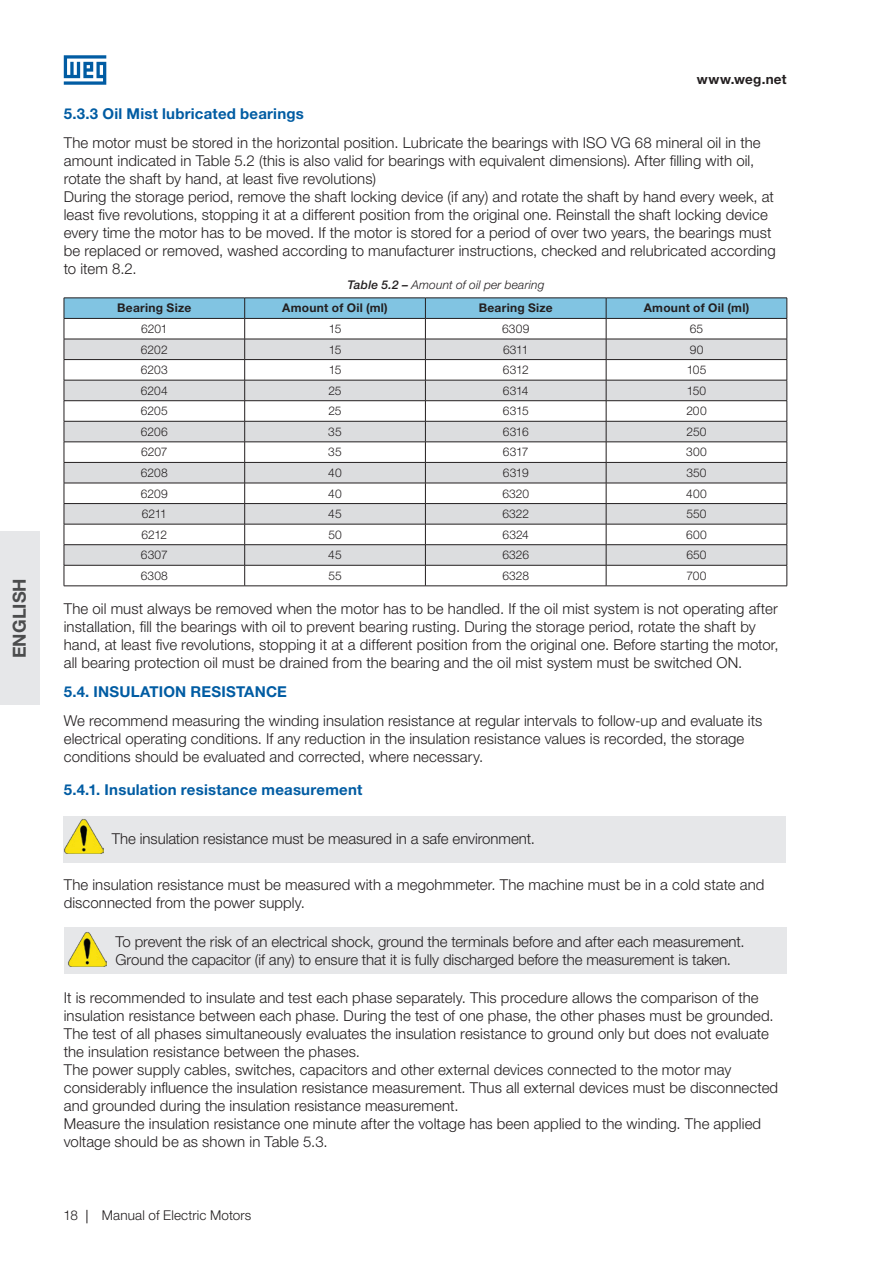
<style>
.page{position:relative;width:893px;height:1263px;background:#fff}
.page>*{position:absolute;margin:0;border:0;box-sizing:border-box;transform-origin:0 0}
.t1{font:700 18px "Helvetica Neue LT Pro";letter-spacing:.005em;color:#4b4c4d}
.t2{font:300 15px/18px "Helvetica Neue LT Pro";letter-spacing:.005em;color:#231f20}
._08___Subheadline_BL{font:700 15px "Helvetica Neue LT Pro";letter-spacing:.015em;color:#015ca3}
.t3{font:300 13.5px "Helvetica Neue LT Pro";letter-spacing:.01em;color:#231f20}
.t4{font:700 13.5px "Helvetica Neue LT Pro";letter-spacing:.02em;color:#231f20}
.t5{font:300 12px "Helvetica Neue LT Pro";letter-spacing:.005em;color:#231f20}
.t6{font:700 12px "Helvetica Neue LT Pro";letter-spacing:.02em;color:#231f20}
.t7{font:italic 300 12px "Helvetica Neue LT Pro";letter-spacing:.015em;color:#231f20}
.s1{font-weight:500}
</style>
<div class="page">
<svg style="left:87px;top:1210px;width:1px;height:13px"></svg>
<div style="left:0;top:531px;width:39px;height:174px;background:#e6e7e9"></div>
<svg style="left:64px;top:55px;width:42px;height:30px"></svg>
<svg style="left:64px;top:298px;width:724px;height:288px"></svg>
<hr style="left:64px;top:586px;width:181px;height:1px;background:#231f20">
<hr style="left:245px;top:586px;width:180px;height:1px;background:#231f20">
<hr style="left:425px;top:586px;width:181px;height:1px;background:#231f20">
<hr style="left:606px;top:586px;width:181px;height:1px;background:#231f20">
<div style="left:63px;top:816px;width:723px;height:46px;background:#e6e7e9"></div>
<img style="left:64px;top:819px;width:39px;height:35px">
<div style="left:64px;top:927px;width:723px;height:47px;background:#e6e7e9"></div>
<img style="left:68px;top:932px;width:39px;height:34px">
<p class="t1" style="left:8px;top:658px;width:82px;rotate:-90deg">ENGLISH</p>
<p class="t4" style="left:697px;top:71px;width:91px">www.weg.net</p>
<p class="_08___Subheadline_BL" style="left:64px;top:104px;width:242px">5.3.3 Oil Mist lubricated bearings</p>
<p class="t2" style="left:64px;top:133px;width:698px">The motor must be stored in the horizontal position. Lubricate the bearings with ISO VG 68 mineral oil in the amount indicated in Table 5.2 (this is also valid for bearings with equivalent dimensions). After filling with oil, rotate the shaft by hand, at least five revolutions)</p>
<p class="t2" style="left:64px;top:187px;width:713px">During the storage period, remove the shaft locking device (if any) and rotate the shaft by hand every week, at least five revolutions, stopping it at a different position from the original one. Reinstall the shaft locking device every time the motor has to be moved. If the motor is stored for a period of over two years, the bearings must be replaced or removed, washed according to manufacturer instructions, checked and relubricated according to item 8.2.</p>
<p class="t7" style="left:347px;top:278px;width:198px"><span class="s1">Table 5.2 –</span> Amount of oil per bearing</p>
<p class="t6" style="left:117px;top:301px;width:76px">Bearing Size</p>
<p class="t6" style="left:282px;top:301px;width:107px">Amount of Oil (ml)</p>
<p class="t6" style="left:479px;top:301px;width:76px">Bearing Size</p>
<p class="t6" style="left:644px;top:301px;width:107px">Amount of Oil (ml)</p>
<p class="t5" style="left:141px;top:321px;width:28px">6201</p>
<p class="t5" style="left:329px;top:321px;width:14px">15</p>
<p class="t5" style="left:502px;top:321px;width:29px">6309</p>
<p class="t5" style="left:690px;top:321px;width:15px">65</p>
<p class="t5" style="left:141px;top:342px;width:28px">6202</p>
<p class="t5" style="left:329px;top:342px;width:14px">15</p>
<p class="t5" style="left:503px;top:342px;width:27px">6311</p>
<p class="t5" style="left:690px;top:342px;width:15px">90</p>
<p class="t5" style="left:141px;top:362px;width:28px">6203</p>
<p class="t5" style="left:329px;top:362px;width:14px">15</p>
<p class="t5" style="left:503px;top:362px;width:27px">6312</p>
<p class="t5" style="left:687px;top:362px;width:21px">105</p>
<p class="t5" style="left:141px;top:383px;width:28px">6204</p>
<p class="t5" style="left:328px;top:383px;width:15px">25</p>
<p class="t5" style="left:503px;top:383px;width:27px">6314</p>
<p class="t5" style="left:687px;top:383px;width:21px">150</p>
<p class="t5" style="left:141px;top:404px;width:28px">6205</p>
<p class="t5" style="left:328px;top:404px;width:15px">25</p>
<p class="t5" style="left:503px;top:404px;width:27px">6315</p>
<p class="t5" style="left:686px;top:404px;width:22px">200</p>
<p class="t5" style="left:141px;top:424px;width:29px">6206</p>
<p class="t5" style="left:328px;top:424px;width:15px">35</p>
<p class="t5" style="left:503px;top:424px;width:27px">6316</p>
<p class="t5" style="left:687px;top:424px;width:21px">250</p>
<p class="t5" style="left:141px;top:445px;width:28px">6207</p>
<p class="t5" style="left:328px;top:445px;width:15px">35</p>
<p class="t5" style="left:503px;top:445px;width:27px">6317</p>
<p class="t5" style="left:686px;top:445px;width:22px">300</p>
<p class="t5" style="left:141px;top:465px;width:28px">6208</p>
<p class="t5" style="left:328px;top:465px;width:15px">40</p>
<p class="t5" style="left:503px;top:465px;width:27px">6319</p>
<p class="t5" style="left:686px;top:465px;width:22px">350</p>
<p class="t5" style="left:141px;top:486px;width:28px">6209</p>
<p class="t5" style="left:328px;top:486px;width:15px">40</p>
<p class="t5" style="left:502px;top:486px;width:28px">6320</p>
<p class="t5" style="left:686px;top:486px;width:22px">400</p>
<p class="t5" style="left:142px;top:506px;width:27px">6211</p>
<p class="t5" style="left:328px;top:506px;width:15px">45</p>
<p class="t5" style="left:502px;top:506px;width:28px">6322</p>
<p class="t5" style="left:686px;top:506px;width:22px">550</p>
<p class="t5" style="left:141px;top:527px;width:27px">6212</p>
<p class="t5" style="left:328px;top:527px;width:15px">50</p>
<p class="t5" style="left:503px;top:527px;width:28px">6324</p>
<p class="t5" style="left:686px;top:527px;width:22px">600</p>
<p class="t5" style="left:141px;top:548px;width:28px">6307</p>
<p class="t5" style="left:328px;top:548px;width:15px">45</p>
<p class="t5" style="left:502px;top:548px;width:28px">6326</p>
<p class="t5" style="left:686px;top:548px;width:22px">650</p>
<p class="t5" style="left:141px;top:568px;width:29px">6308</p>
<p class="t5" style="left:328px;top:568px;width:15px">55</p>
<p class="t5" style="left:502px;top:568px;width:28px">6328</p>
<p class="t5" style="left:686px;top:568px;width:22px">700</p>
<p class="t2" style="left:64px;top:599px;width:716px">The oil must always be removed when the motor has to be handled. If the oil mist system is not operating after installation, fill the bearings with oil to prevent bearing rusting. During the storage period, rotate the shaft by hand, at least five revolutions, stopping it at a different position from the original one. Before starting the motor, all bearing protection oil must be drained from the bearing and the oil mist system must be switched ON.</p>
<p class="_08___Subheadline_BL" style="left:64px;top:683px;width:225px">5.4. INSULATION RESISTANCE</p>
<p class="t2" style="left:64px;top:711px;width:700px">We recommend measuring the winding insulation resistance at regular intervals to follow-up and evaluate its electrical operating conditions. If any reduction in the insulation resistance values is recorded, the storage conditions should be evaluated and corrected, where necessary.</p>
<p class="_08___Subheadline_BL" style="left:64px;top:780px;width:300px">5.4.1. Insulation resistance measurement</p>
<p class="t2" style="left:112px;top:830px;width:425px">The insulation resistance must be measured in a safe environment.</p>
<p class="t2" style="left:64px;top:875px;width:702px">The insulation resistance must be measured with a megohmmeter. The machine must be in a cold state and disconnected from the power supply.</p>
<p class="t2" style="left:115px;top:932px;width:631px">To prevent the risk of an electrical shock, ground the terminals before and after each measurement.<br>Ground the capacitor (if any) to ensure that it is fully discharged before the measurement is taken.</p>
<p class="t2" style="left:64px;top:988px;width:711px">It is recommended to insulate and test each phase separately. This procedure allows the comparison of the insulation resistance between each phase. During the test of one phase, the other phases must be grounded.</p>
<p class="t2" style="left:64px;top:1024px;width:707px">The test of all phases simultaneously evaluates the insulation resistance to ground only but does not evaluate the insulation resistance between the phases.</p>
<p class="t2" style="left:64px;top:1060px;width:716px">The power supply cables, switches, capacitors and other external devices connected to the motor may considerably influence the insulation resistance measurement. Thus all external devices must be disconnected and grounded during the insulation resistance measurement.</p>
<p class="t2" style="left:64px;top:1114px;width:699px">Measure the insulation resistance one minute after the voltage has been applied to the winding. The applied voltage should be as shown in Table 5.3.</p>
<p class="t3" style="left:64px;top:1207px;width:16px">18</p>
<p class="t3" style="left:102px;top:1207px;width:151px">Manual of Electric Motors</p>
</div>
